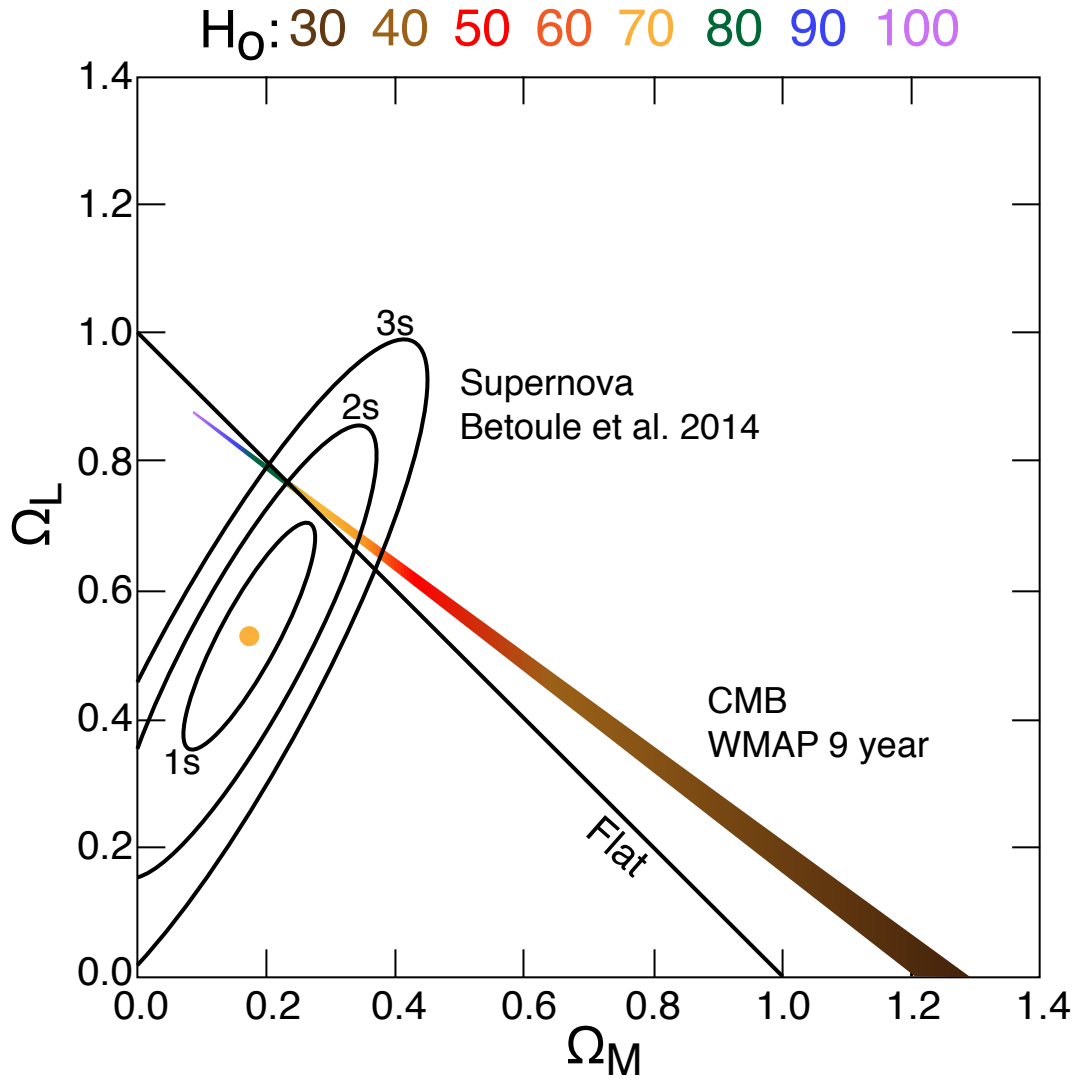
<style>
.page{position:relative;width:1075px;height:1080px;background:#fff}
.page>*{position:absolute;margin:0;border:0;box-sizing:border-box;transform-origin:0 0}
.t1{font:52px "Helvetica";color:#000}
.t2{font:40px/34px "Helvetica";color:#000}
.t3{font:36px/43.2px "Helvetica";color:#000}
.s1{color:#603813}
.s2{color:#9b6118}
.s3{color:#f00}
.s4{color:#f15a24}
.s5{color:#fbb03b}
.s6{color:#006837}
.s7{color:#3a42f6}
.s8{color:#cb71f5}
</style>
<div class="page">
<hr style="left:265px;top:76px;width:2px;height:28px;background:#000">
<hr style="left:394px;top:76px;width:2px;height:28px;background:#000">
<hr style="left:522px;top:76px;width:2px;height:28px;background:#000">
<hr style="left:653px;top:76px;width:2px;height:28px;background:#000">
<hr style="left:781px;top:76px;width:2px;height:28px;background:#000">
<hr style="left:910px;top:76px;width:2px;height:28px;background:#000">
<hr style="left:1012px;top:590px;width:28px;height:2px;background:#000">
<hr style="left:137px;top:203px;width:28px;height:2px;background:#000">
<hr style="left:1012px;top:203px;width:28px;height:2px;background:#000">
<hr style="left:1012px;top:331px;width:28px;height:2px;background:#000">
<hr style="left:1012px;top:459px;width:28px;height:2px;background:#000">
<hr style="left:1012px;top:719px;width:28px;height:2px;background:#000">
<hr style="left:1012px;top:846px;width:28px;height:2px;background:#000">
<svg style="left:788px;top:844px;width:182px;height:133px"></svg>
<svg style="left:136px;top:604px;width:652px;height:375px"></svg>
<svg style="left:136px;top:320px;width:323px;height:651px"></svg>
<svg style="left:135px;top:412px;width:265px;height:470px"></svg>
<svg style="left:169px;top:516px;width:160px;height:240px"></svg>
<div style="left:239px;top:626px;width:20px;height:20px;background:#fbb03b;border-radius:50%"></div>
<p class="t2" style="left:77px;top:60px;width:57px">1.4</p>
<h1 class="t1" style="left:199px;top:-11px;width:762px">Ho: <span class="s1">30</span> <span class="s2">40</span> <span class="s3">50</span> <span class="s4">60</span> <span class="s5">70</span> <span class="s6">80</span> <span class="s7">90</span> <span class="s8">100</span></h1>
<p class="t2" style="left:77px;top:188px;width:57px">1.2</p>
<p class="t2" style="left:77px;top:316px;width:57px">1.0</p>
<h1 class="t1" style="left:-9px;top:547px;width:66px;rotate:-90deg">Ω<sub>L</sub></h1>
<p class="t2" style="left:77px;top:446px;width:57px">0.8</p>
<p class="t2" style="left:77px;top:574px;width:57px">0.6</p>
<p class="t2" style="left:77px;top:702px;width:57px">0.4</p>
<p class="t2" style="left:77px;top:830px;width:57px">0.2</p>
<p class="t3" style="left:163px;top:741px;width:40px">1s</p>
<p class="t2" style="left:113px;top:956px;width:57px;text-indent:-36px">0.0<br>0.0</p>
<p class="t3" style="left:376px;top:302px;width:40px">3s</p>
<p class="t3" style="left:342px;top:386px;width:40px">2s</p>
<p class="t3" style="left:460px;top:362px;width:302px">Supernova<br>Betoule et al. 2014</p>
<p class="t2" style="left:603px;top:812px;width:68px;rotate:41deg">Flat</p>
<p class="t3" style="left:707px;top:680px;width:223px">CMB<br>WMAP 9 year</p>
<p class="t2" style="left:245px;top:990px;width:57px">0.2</p>
<p class="t2" style="left:371px;top:990px;width:57px">0.4</p>
<p class="t2" style="left:501px;top:990px;width:57px">0.6</p>
<p class="t2" style="left:625px;top:990px;width:57px">0.8</p>
<p class="t2" style="left:755px;top:990px;width:57px">1.0</p>
<p class="t2" style="left:885px;top:990px;width:57px">1.2</p>
<p class="t2" style="left:1015px;top:990px;width:57px">1.4</p>
<h1 class="t1" style="left:565px;top:1005px;width:79px">Ω<sub>M</sub></h1>
</div>
